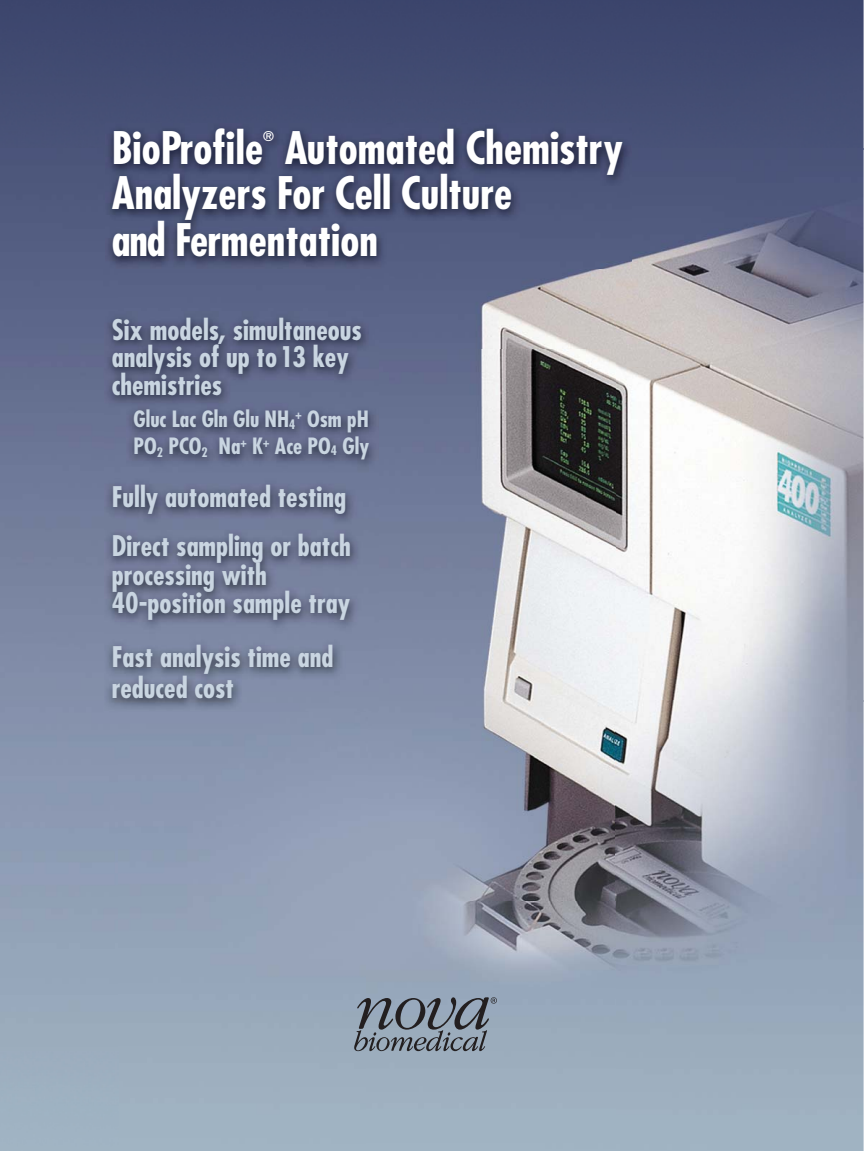
<style>
.page{position:relative;width:864px;height:1151px;background:#fff}
.page>*{position:absolute;margin:0;border:0;box-sizing:border-box;transform-origin:0 0}
.t1{font:700 condensed 43.65px/45.9px "Futura";color:#fff}
.t2{font:700 condensed 27.6px/27.6px "Futura";color:#c9d5e1}
.t3{font:700 condensed 21.9px/27.6px "Futura";color:#c9d5e1}
.t4{font:700 condensed 13.05px "Futura";color:#fff}
.s1{font-size:12.75px}
</style>
<div class="page">
<div style="left:0;top:0;width:864px;height:149px;background:#414b71"></div>
<img style="left:0;top:149px;width:118px;height:1001px">
<img style="left:616px;top:149px;width:248px;height:1001px">
<img style="left:118px;top:269px;width:498px;height:80px">
<img style="left:367px;top:349px;width:249px;height:801px">
<img style="left:118px;top:710px;width:249px;height:440px">
<img style="left:104px;top:311px;width:274px;height:399px">
<img style="left:105px;top:123px;width:527px;height:146px">
<svg style="left:354px;top:997px;width:143px;height:53px;background:#798491"></svg>
<h1 class="t1" style="left:112px;top:129px;width:153px">BioProfile</h1>
<p class="t4" style="left:263px;top:131px;width:12px">®</p>
<h1 class="t1" style="left:112px;top:129px;width:513px;text-indent:173px">Automated Chemistry<br>Analyzers For Cell Culture<br>and Fermentation</h1>
<p class="t2" style="left:112px;top:318px;width:252px">Six models, simultaneous analysis of up to 13 key chemistries</p>
<p class="t3" style="left:134px;top:407px;width:237px">Gluc Lac Gln Glu NH<sub>4</sub><sup>+</sup> Osm pH<br>PO<sub>2</sub> PCO<sub>2</sub> Na<sup>+</sup> K<sup>+</sup> Ace PO<span class="s1">4</span> Gly</p>
<p class="t2" style="left:112px;top:474px;width:241px;line-height:49.3px">Fully automated testing<br>Direct sampling or batch</p>
<p class="t2" style="left:112px;top:563px;width:240px">processing with<br>40-position sample tray</p>
<p class="t2" style="left:112px;top:642px;width:223px;line-height:31.8px">Fast analysis time and reduced cost</p>
</div>
